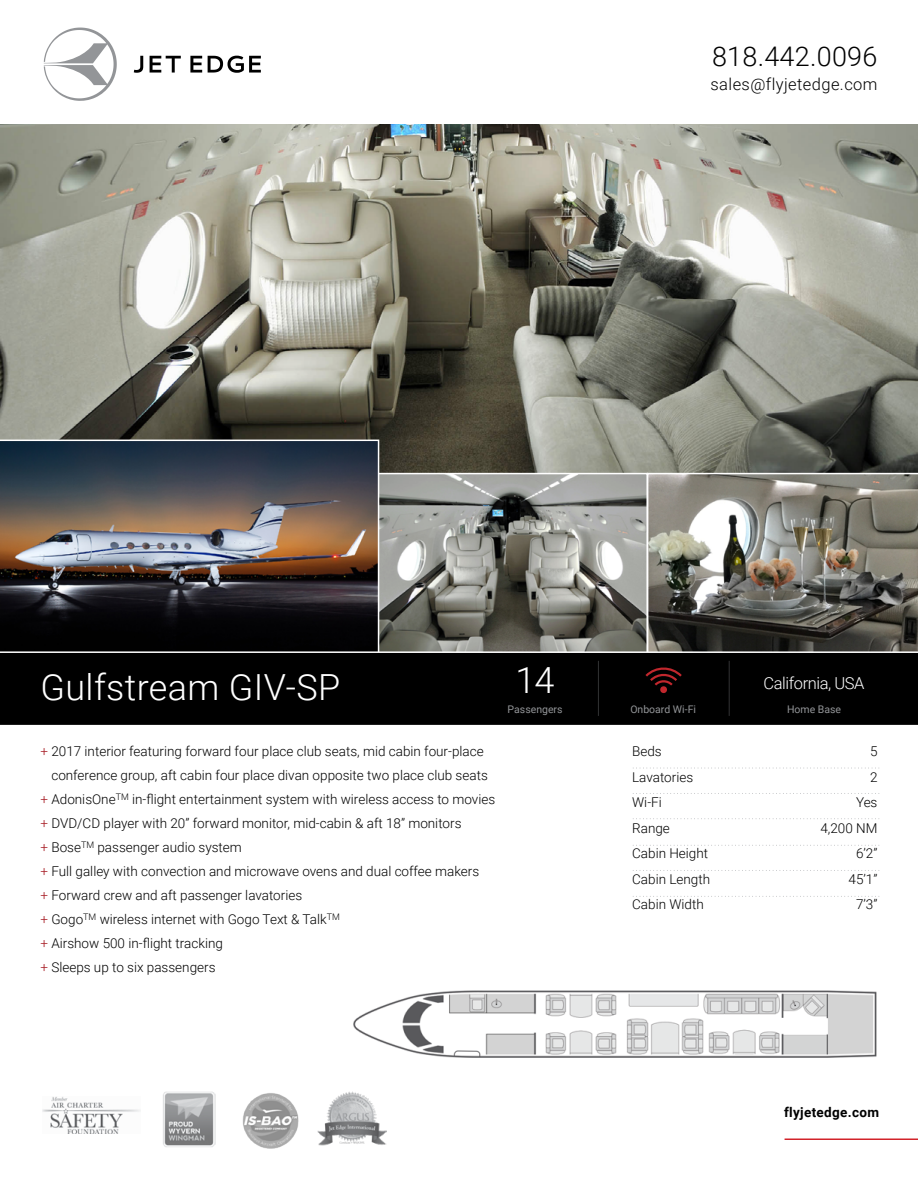
<style>
.page{position:relative;width:918px;height:1188px;background:#fff}
.page>*{position:absolute;margin:0;border:0;box-sizing:border-box;transform-origin:0 0}
.t1{font:300 36px "Roboto";letter-spacing:.01em;color:#fff}
.t2{font:300 27px "Roboto";letter-spacing:.01em;color:#000}
.t3{font:300 16.5px "Roboto";letter-spacing:.025em;color:#000}
.t4{font:300 16.5px "Roboto";letter-spacing:-.025em;color:#fff}
.t5{font:300 13.5px/25.5px "Roboto";color:#000}
.t6{font:700 13.5px "Roboto";letter-spacing:.025em;color:#000}
.t7{font:10.5px "Roboto";color:#939598}
.s1{color:#a71c24}
</style>
<div class="page">
<img style="left:0;top:125px;width:918px;height:348px">
<img style="left:379px;top:476px;width:266px;height:175px">
<svg style="left:648px;top:474px;width:270px;height:177px;background:#75726b"></svg>
<img style="left:0;top:440px;width:379px;height:211px">
<svg style="left:633px;top:768px;width:246px;height:1px"></svg>
<svg style="left:633px;top:793px;width:246px;height:1px"></svg>
<svg style="left:633px;top:818px;width:246px;height:1px"></svg>
<svg style="left:633px;top:845px;width:246px;height:1px"></svg>
<svg style="left:633px;top:870px;width:246px;height:1px"></svg>
<svg style="left:633px;top:896px;width:246px;height:1px"></svg>
<div style="left:0;top:651px;width:918px;height:74px;background:#000"></div>
<svg style="left:645px;top:665px;width:37px;height:28px"></svg>
<hr style="left:598px;top:661px;width:1px;height:55px;background:#808285">
<hr style="left:729px;top:661px;width:1px;height:55px;background:#808285">
<img style="left:353px;top:990px;width:524px;height:68px">
<svg style="left:44px;top:28px;width:73px;height:73px"></svg>
<svg style="left:134px;top:56px;width:9px;height:17px"></svg>
<svg style="left:150px;top:56px;width:31px;height:17px"></svg>
<svg style="left:190px;top:56px;width:12px;height:17px"></svg>
<svg style="left:208px;top:56px;width:53px;height:17px"></svg>
<img style="left:163px;top:1091px;width:52px;height:56px">
<img style="left:242px;top:1093px;width:57px;height:56px">
<img style="left:317px;top:1092px;width:70px;height:53px">
<img style="left:43px;top:1096px;width:98px;height:38px">
<hr style="left:785px;top:1138px;width:133px;height:2px;background:#d2232a">
<h2 class="t2" style="left:712px;top:37px;width:167px">818.442.0096</h2>
<p class="t3" style="left:711px;top:72px;width:168px">sales@flyjetedge.com</p>
<h1 class="t1" style="left:40px;top:662px;width:301px">Gulfstream GIV-SP</h1>
<h1 class="t1" style="left:516px;top:655px;width:40px">14</h1>
<p class="t4" style="left:764px;top:672px;width:103px">California, USA</p>
<p class="t7" style="left:508px;top:702px;width:56px">Passengers</p>
<p class="t7" style="left:630px;top:702px;width:67px">Onboard Wi-Fi</p>
<p class="t7" style="left:787px;top:702px;width:56px">Home Base</p>
<p class="t5" style="left:40px;top:738px;width:445px"><span class="s1">+</span> 2017 interior featuring forward four place club seats, mid cabin four-place</p>
<p class="t5" style="left:51px;top:762px;width:438px">conference group, aft cabin four place divan opposite two place club seats</p>
<p class="t5" style="left:40px;top:786px;width:456px"><span class="s1">+</span> AdonisOne<sup>TM</sup> in-flight entertainment system with wireless access to movies</p>
<p class="t5" style="left:41px;top:810px;width:423px"><span class="s1">+</span> DVD/CD player with 20” forward monitor, mid-cabin &amp; aft 18” monitors</p>
<p class="t5" style="left:41px;top:834px;width:203px"><span class="s1">+</span> Bose<sup>TM</sup> passenger audio system</p>
<p class="t5" style="left:41px;top:858px;width:440px"><span class="s1">+</span> Full galley with convection and microwave ovens and dual coffee makers</p>
<p class="t5" style="left:41px;top:882px;width:263px"><span class="s1">+</span> Forward crew and aft passenger lavatories</p>
<p class="t5" style="left:41px;top:906px;width:301px"><span class="s1">+</span> Gogo<sup>TM</sup> wireless internet with Gogo Text &amp; Talk<sup>TM</sup></p>
<p class="t5" style="left:40px;top:930px;width:184px"><span class="s1">+</span> Airshow 500 in-flight tracking</p>
<p class="t5" style="left:40px;top:954px;width:177px"><span class="s1">+</span> Sleeps up to six passengers</p>
<p class="t5" style="left:632px;top:738px;width:79px">Beds<br>Lavatories<br>Wi-Fi<br>Range<br>Cabin Height<br>Cabin Length<br>Cabin Width</p>
<p class="t5" style="left:820px;top:738px;width:59px;text-align:right">5<br>2<br>Yes<br>4,200 NM<br>6’2”<br>45’1”<br>7’3”</p>
<p class="t6" style="left:784px;top:1103px;width:97px">flyjetedge.com</p>
</div>
